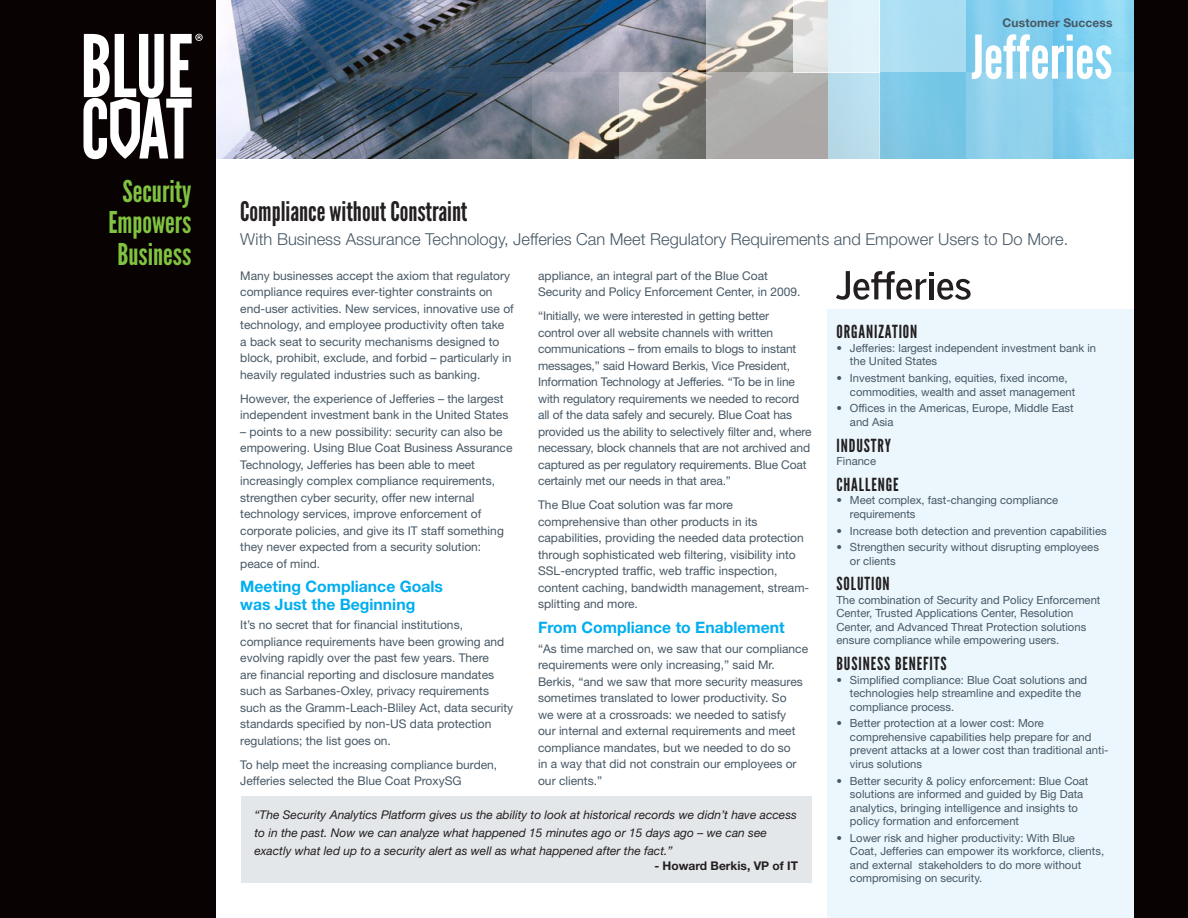
<style>
.page{position:relative;width:1188px;height:918px;background:#fff}
.page>*{position:absolute;margin:0;border:0;box-sizing:border-box;transform-origin:0 0}
.t1{font:60px "League Gothic";color:#fff}
.t2{font:30px/31.5px "League Gothic";color:#81c340;text-align:center}
.Headline{font:27px "League Gothic";color:#231f20}
.Sidebar_head{font:18px "League Gothic";letter-spacing:.05em;color:#231f20}
.Intro{font:300 16.5px "Helvetica Neue LT Std";color:#475865}
.Subhead{font:700 15.75px/17.2px "Helvetica Neue LT Std";color:#00aeef}
.Body_type{font:12px/16.5px "Helvetica Neue LT Std";color:#475865}
.Sidebar_type{font:italic 12px/18px "Helvetica Neue LT Std";color:#231f20}
.Sidebar_type-2{font:700 12px "Helvetica Neue LT Std";color:#231f20}
.Identifier{font:700 12px "Helvetica Neue LT Std";letter-spacing:.01em;color:#475865}
.Sidebar_type-3{font:11.25px/13.5px "Helvetica Neue LT Std";color:#475865}
</style>
<div class="page">
<img style="left:216px;top:0;width:404px;height:159px">
<img style="left:446px;top:0;width:87px;height:72px">
<svg style="left:793px;top:0;width:86px;height:72px;fill:#e1f0f8"></svg>
<div style="left:879px;top:0;width:87px;height:72px;background:#a9ddf2"></div>
<svg style="left:533px;top:72px;width:86px;height:87px"></svg>
<div style="left:966px;top:72px;width:87px;height:87px;background:#92d2ec"></div>
<div style="left:879px;top:72px;width:87px;height:87px;background:#79c6e6"></div>
<svg style="left:793px;top:72px;width:86px;height:87px;fill:#b6d9e8"></svg>
<svg style="left:619px;top:72px;width:87px;height:87px"></svg>
<div style="left:966px;top:0;width:87px;height:72px;background:#83ceee"></div>
<svg style="left:620px;top:0;width:86px;height:72px"></svg>
<div style="left:1053px;top:72px;width:86px;height:87px;background:linear-gradient(to right,#7bc9ec,#98dbf3)"></div>
<div style="left:706px;top:72px;width:87px;height:87px;background:#aeadac"></div>
<svg style="left:1053px;top:0;width:81px;height:72px"></svg>
<svg style="left:706px;top:0;width:87px;height:72px"></svg>
<div style="left:827px;top:309px;width:331px;height:609px;background:#ebf7fd"></div>
<div style="left:0;top:0;width:216px;height:918px;background:#080302"></div>
<div style="left:1134px;top:0;width:54px;height:918px;background:#080302"></div>
<svg style="left:84px;top:34px;width:119px;height:125px"></svg>
<div style="left:241px;top:796px;width:571px;height:87px;background:#e4e7ea"></div>
<svg style="left:836px;top:271px;width:135px;height:29px"></svg>
<h2 class="t2" style="left:108px;top:175px;width:84px">Security<br>Empowers<br>Business</h2>
<p class="Identifier" style="left:1003px;top:15px;width:112px">Customer Success</p>
<p class="t1" style="left:971px;top:22px;width:143px">Jefferies</p>
<p class="Headline" style="left:240px;top:195px;width:229px">Compliance without Constraint</p>
<p class="Intro" style="left:240px;top:230px;width:830px">With Business Assurance Technology, Jefferies Can Meet Regulatory Requirements and Empower Users to Do More.</p>
<p class="Body_type" style="left:240px;top:267px;width:275px">Many businesses accept the axiom that regulatory compliance requires ever-tighter constraints on end-user activities. New services, innovative use of technology, and employee productivity often take a back seat to security mechanisms designed to block, prohibit, exclude, and forbid – particularly in heavily regulated industries such as banking.</p>
<p class="Body_type" style="left:240px;top:390px;width:270px">However, the experience of Jefferies – the largest independent investment bank in the United States</p>
<p class="Body_type" style="left:240px;top:423px;width:274px">– points to a new possibility: security can also be empowering. Using Blue Coat Business Assurance Technology, Jefferies has been able to meet increasingly complex compliance requirements, strengthen cyber security, offer new internal technology services, improve enforcement of corporate policies, and give its IT staff something they never expected from a security solution: peace of mind.</p>
<p class="Subhead" style="left:240px;top:578px;width:204px">Meeting Compliance Goals was Just the Beginning</p>
<p class="Body_type" style="left:240px;top:617px;width:274px">It’s no secret that for financial institutions, compliance requirements have been growing and evolving rapidly over the past few years. There<br>are financial reporting and disclosure mandates such as Sarbanes-Oxley, privacy requirements such as the Gramm-Leach-Bliley Act, data security standards specified by non-US data protection regulations; the list goes on.</p>
<p class="Body_type" style="left:240px;top:756px;width:258px">To help meet the increasing compliance burden,<br>Jefferies selected the Blue Coat ProxySG</p>
<p class="Body_type" style="left:538px;top:267px;width:264px">appliance, an integral part of the Blue Coat<br>Security and Policy Enforcement Center, in 2009.</p>
<p class="Body_type" style="left:538px;top:307px;width:275px">“Initially, we were interested in getting better<br>control over all website channels with written communications – from emails to blogs to instant messages,” said Howard Berkis, Vice President, Information Technology at Jefferies. “To be in line with regulatory requirements we needed to record all of the data safely and securely. Blue Coat has provided us the ability to selectively filter and, where necessary, block channels that are not archived and captured as per regulatory requirements. Blue Coat certainly met our needs in that area.”</p>
<p class="Body_type" style="left:538px;top:496px;width:273px">The Blue Coat solution was far more comprehensive than other products in its capabilities, providing the needed data protection through sophisticated web filtering, visibility into SSL-encrypted traffic, web traffic inspection, content caching, bandwidth management, stream&shy;splitting and more.</p>
<p class="Subhead" style="left:538px;top:618px;width:248px">From Compliance to Enablement</p>
<p class="Body_type" style="left:538px;top:640px;width:272px">“As time marched on, we saw that our compliance requirements were only increasing,” said Mr.<br>Berkis, “and we saw that more security measures sometimes translated to lower productivity. So<br>we were at a crossroads: we needed to satisfy<br>our internal and external requirements and meet compliance mandates, but we needed to do so<br>in a way that did not constrain our employees or our clients.”</p>
<p class="Sidebar_head" style="left:836px;top:321px;width:82px">ORGANIZATION</p>
<p class="Sidebar_type-3" style="left:850px;top:341px;width:248px;text-indent:-14px">• Jefferies: largest independent investment bank in the United States</p>
<p class="Sidebar_type-3" style="left:850px;top:371px;width:227px;text-indent:-14px">• Investment banking, equities, fixed income, commodities, wealth and asset management</p>
<p class="Sidebar_type-3" style="left:850px;top:401px;width:225px;text-indent:-14px">• Offices in the Americas, Europe, Middle East and Asia</p>
<p class="Sidebar_head" style="left:836px;top:434px;width:56px">INDUSTRY</p>
<p class="Sidebar_type-3" style="left:836px;top:454px;width:41px">Finance</p>
<p class="Sidebar_head" style="left:836px;top:474px;width:64px">CHALLENGE</p>
<p class="Sidebar_type-3" style="left:850px;top:493px;width:210px;text-indent:-14px">• Meet complex, fast-changing compliance requirements</p>
<p class="Sidebar_type-3" style="left:836px;top:524px;width:272px">• Increase both detection and prevention capabilities</p>
<p class="Sidebar_type-3" style="left:850px;top:540px;width:251px;text-indent:-14px">• Strengthen security without disrupting employees or clients</p>
<p class="Sidebar_head" style="left:836px;top:573px;width:55px">SOLUTION</p>
<p class="Sidebar_type-3" style="left:836px;top:593px;width:266px">The combination of Security and Policy Enforcement Center, Trusted Applications Center, Resolution Center, and Advanced Threat Protection solutions ensure compliance while empowering users.</p>
<p class="Sidebar_head" style="left:836px;top:653px;width:112px">BUSINESS BENEFITS</p>
<p class="Sidebar_type-3" style="left:850px;top:673px;width:239px;text-indent:-14px">• Simplified compliance: Blue Coat solutions and technologies help streamline and expedite the compliance process.</p>
<p class="Sidebar_type-3" style="left:850px;top:717px;width:260px;text-indent:-14px">• Better protection at a lower cost: More comprehensive capabilities help prepare for and prevent attacks at a lower cost than traditional anti&shy;virus solutions</p>
<p class="Sidebar_type-3" style="left:850px;top:774px;width:240px;text-indent:-14px">• Better security &amp; policy enforcement: Blue Coat solutions are informed and guided by Big Data analytics, bringing intelligence and insights to policy formation and enforcement</p>
<p class="Sidebar_type-3" style="left:850px;top:831px;width:256px;text-indent:-14px">• Lower risk and higher productivity: With Blue Coat, Jefferies can empower its workforce, clients, and external stakeholders to do more without compromising on security.</p>
<p class="Sidebar_type" style="left:254px;top:805px;width:544px">“The Security Analytics Platform gives us the ability to look at historical records we didn’t have access to in the past. Now we can analyze what happened 15 minutes ago or 15 days ago – we can see exactly what led up to a security alert as well as what happened after the fact.”</p>
<p class="Sidebar_type-2" style="left:654px;top:858px;width:145px">- Howard Berkis, VP of IT</p>
</div>
